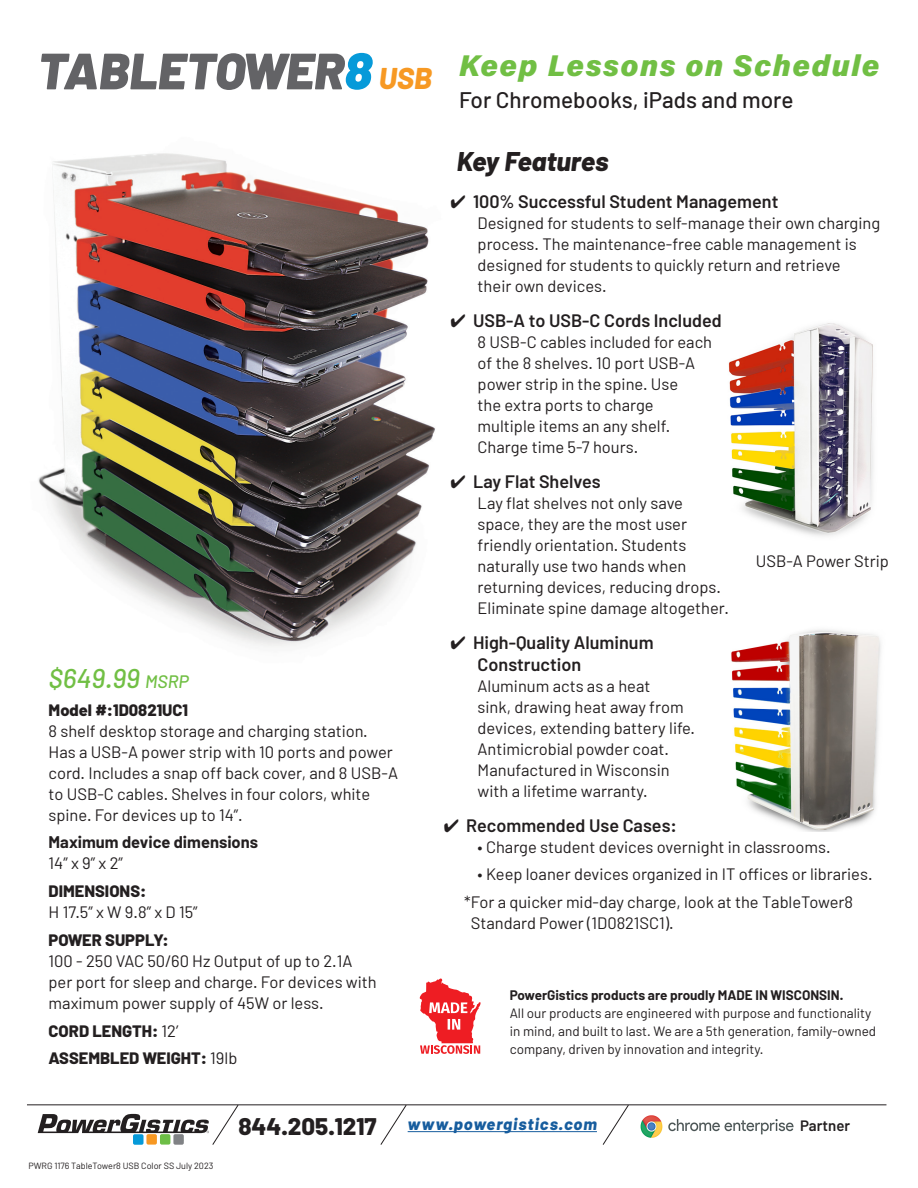
<style>
.page{position:relative;width:918px;height:1188px;background:#fff}
.page>*{position:absolute;margin:0;border:0;box-sizing:border-box;transform-origin:0 0}
.t1{font:italic 900 51px "Barlow";color:#636366}
.Tech_Spec_header{font:30px "Acumin Variable Concept";letter-spacing:.05em;color:#71bf44}
.Tech_Spec_header-2{font:italic 500 27px "Barlow";color:#71bf44}
.t2{font:italic 800 27px "Barlow";color:#231f20}
.t3{font:800 24px "Barlow";color:#231f20}
.Tech_Spec_header-3{font:500 22.5px "Barlow";color:#231f20}
.t4{font:600 18px/21.6px "Barlow";color:#231f20}
.Tech_Spec_header-4{font:16.5px/21px "Barlow";color:#231f20}
.Tech_Spec_header-5{font:800 16.5px "Barlow";color:#231f20}
.t5{font:700 16.5px/21px "Barlow";color:#231f20}
.t6{font:italic 800 16.5px "Barlow";letter-spacing:.06em;color:#175d9e}
.Tech_specs_body{font:16.5px "Barlow";color:#231f20}
.t7{font:600 15px "Barlow";color:#231f20}
.t8{font:13.5px/18px "Barlow";color:#231f20}
.t9{font:700 13.5px "Barlow";color:#231f20}
.t10{font:9px "Barlow";color:#231f20}
.s1{color:#069ad9}
.s2{font-weight:800;font-size:30px;color:#f79923}
.s3{font-size:18px}
.s4{font-weight:800}
.s5{font-weight:400}
</style>
<div class="page">
<img style="left:728px;top:323px;width:145px;height:213px">
<img style="left:38px;top:153px;width:397px;height:494px">
<hr style="left:27px;top:1104px;width:859px;height:1px;background:#231f20">
<svg style="left:38px;top:1104px;width:201px;height:41px"></svg>
<svg style="left:602px;top:1104px;width:27px;height:41px"></svg>
<hr style="left:408px;top:1131px;width:189px;height:1px;background:#175d9e">
<svg style="left:380px;top:1104px;width:27px;height:41px"></svg>
<img style="left:640px;top:1115px;width:154px;height:22px">
<svg style="left:420px;top:978px;width:61px;height:76px"></svg>
<img style="left:731px;top:629px;width:150px;height:202px">
<p class="t1" style="left:38px;top:39px;width:396px">TABLETOWER<span class="s1">8</span> <span class="s2">USB</span></p>
<p class="Tech_Spec_header" style="left:459px;top:45px;width:422px">Keep Lessons on Schedule</p>
<p class="Tech_Spec_header-3" style="left:459px;top:85px;width:336px">For Chromebooks, iPads and more</p>
<p class="Tech_Spec_header-2" style="left:49px;top:662px;width:142px">$649.99 <span class="s3">MSRP</span></p>
<p class="Tech_Spec_header-4" style="left:49px;top:699px;width:351px"><span class="s4">Model #:1D0821UC1<br></span>8 shelf desktop storage and charging station.<br>Has a USB-A power strip with 10 ports and power cord. Includes a snap off back cover, and 8 USB-A to USB-C cables. Shelves in four colors, white spine. For devices up to 14”.</p>
<p class="t5" style="left:49px;top:832px;width:211px">Maximum device dimensions<br><span class="s5">14” x 9” x 2”</span></p>
<p class="Tech_Spec_header-5" style="left:49px;top:881px;width:99px">DIMENSIONS:</p>
<p class="Tech_Spec_header-4" style="left:49px;top:901px;width:151px">H 17.5” x W 9.8” x D 15”</p>
<p class="Tech_Spec_header-4" style="left:49px;top:929px;width:330px"><span class="s4">POWER SUPPLY:<br></span>100 - 250 VAC 50/60 Hz Output of up to 2.1A per port for sleep and charge. For devices with maximum power supply of 45W or less.</p>
<p class="Tech_Spec_header-5" style="left:49px;top:1021px;width:131px">CORD LENGTH: <span class="s5">12’</span></p>
<p class="Tech_Spec_header-5" style="left:49px;top:1048px;width:190px">ASSEMBLED WEIGHT: <span class="s5">19lb</span></p>
<p class="t2" style="left:457px;top:145px;width:153px">Key Features</p>
<p class="t4" style="left:451px;top:190px;width:329px">✔ 100% Successful Student Management</p>
<p class="Tech_Spec_header-4" style="left:478px;top:212px;width:404px">Designed for students to self-manage their own charging process. The maintenance-free cable management is designed for students to quickly return and retrieve<br>their own devices.</p>
<p class="t4" style="left:451px;top:309px;width:273px">✔ USB-A to USB-C Cords Included</p>
<p class="Tech_Spec_header-4" style="left:478px;top:331px;width:236px">8 USB-C cables included for each of the 8 shelves. 10 port USB-A power strip in the spine. Use<br>the extra ports to charge multiple items an any shelf.<br>Charge time 5-7 hours.</p>
<p class="t4" style="left:451px;top:470px;width:152px">✔ Lay Flat Shelves</p>
<p class="Tech_Spec_header-4" style="left:478px;top:492px;width:253px">Lay flat shelves not only save space, they are the most user friendly orientation. Students naturally use two hands when returning devices, reducing drops.<br>Eliminate spine damage altogether.</p>
<p class="t4" style="left:478px;top:631px;width:177px;text-indent:-27px">✔ High-Quality Aluminum<br>Construction</p>
<p class="Tech_Spec_header-4" style="left:478px;top:675px;width:219px">Aluminum acts as a heat<br>sink, drawing heat away from devices, extending battery life.<br>Antimicrobial powder coat.<br>Manufactured in Wisconsin with a lifetime warranty.</p>
<p class="t4" style="left:444px;top:814px;width:235px">✔ Recommended Use Cases:</p>
<p class="Tech_Spec_header-4" style="left:478px;top:836px;width:355px">• Charge student devices overnight in classrooms.</p>
<p class="Tech_Spec_header-4" style="left:478px;top:864px;width:396px">• Keep loaner devices organized in IT offices or libraries.</p>
<p class="Tech_Spec_header-4" style="left:471px;top:891px;width:384px;text-indent:-7px">*For a quicker mid-day charge, look at the TableTower8<br>Standard Power (1D0821SC1).</p>
<p class="Tech_specs_body" style="left:756px;top:551px;width:135px">USB-A Power Strip</p>
<p class="t9" style="left:510px;top:986px;width:335px">PowerGistics products are proudly MADE IN WISCONSIN.</p>
<p class="t8" style="left:510px;top:1003px;width:368px">All our products are engineered with purpose and functionality in mind, and built to last. We are a 5th generation, family-owned company, driven by innovation and integrity.</p>
<p class="t10" style="left:28px;top:1160px;width:186px">PWRG 1176 TableTower8 USB Color SS July 2023</p>
<p class="t3" style="left:238px;top:1112px;width:140px">844.205.1217</p>
<p class="t6" style="left:408px;top:1114px;width:191px">www.powergistics.com</p>
<p class="t7" style="left:800px;top:1116px;width:51px">Partner</p>
</div>
